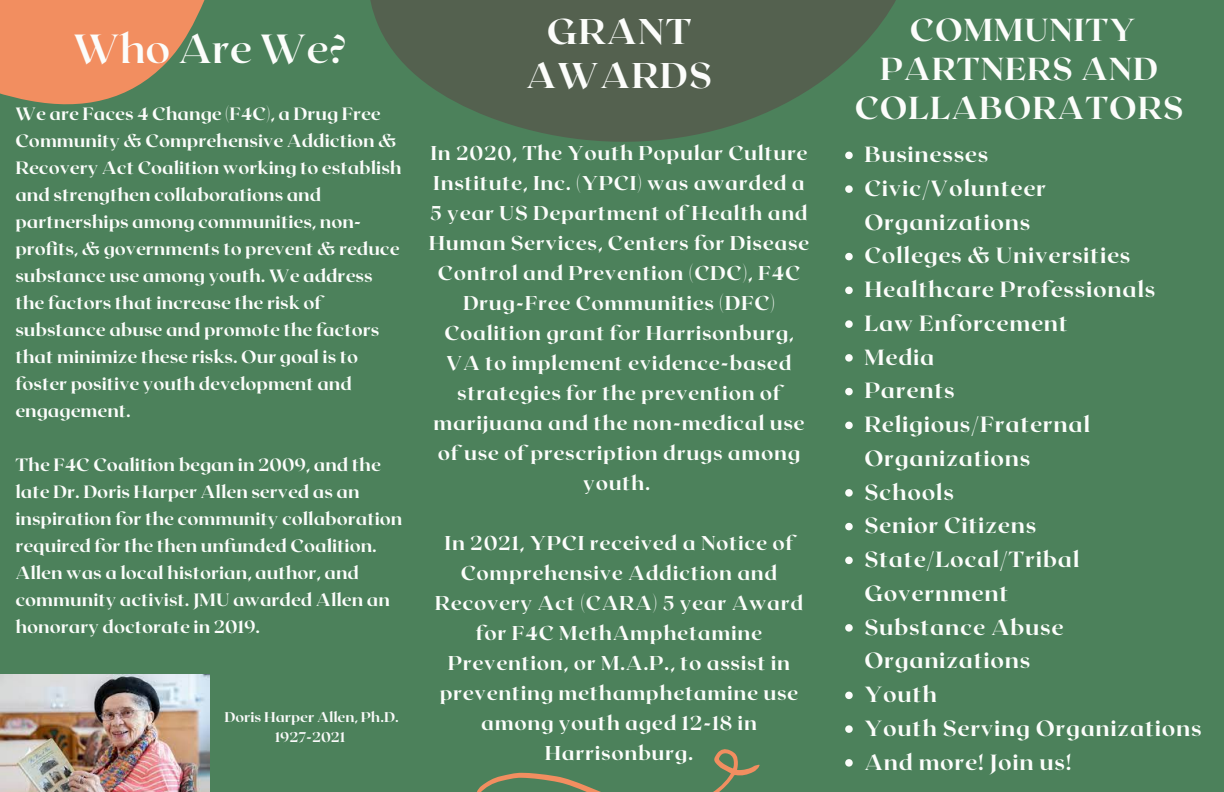
<style>
.page{position:relative;width:1224px;height:792px;background:#4c815b}
.page>*{position:absolute;margin:0;border:0;box-sizing:border-box;transform-origin:0 0}
.t1{font:700 40.6px "Roxborough CF";color:#fcfdfb}
.t2{font:800 35.7px "Roxborough CF";letter-spacing:.03em;color:#fcfdfb}
.t3{font:800 31.7px/39px "Roxborough CF";letter-spacing:.03em;color:#fcfdfb;text-align:center}
.t4{font:800 21.9px/33.8px "Roxborough CF";letter-spacing:.035em;color:#fcfdfb}
.t5{font:800 19.9px/30px "Roxborough CF";letter-spacing:.035em;color:#fcfdfb;text-align:center}
.t6{font:800 17.8px/27px "Roxborough CF";color:#fcfdfb}
.t7{font:800 14.1px "Roxborough CF";color:#fafafa}
</style>
<div class="page">
<svg style="left:0;top:0;width:205px;height:105px;fill:#f28e60"></svg>
<svg style="left:370px;top:0;width:526px;height:160px;fill:#54614f"></svg>
<img style="left:0;top:675px;width:210px;height:117px">
<svg style="left:477px;top:749px;width:283px;height:43px"></svg>
<svg style="left:845px;top:152px;width:8px;height:7px"></svg>
<svg style="left:845px;top:185px;width:8px;height:8px"></svg>
<svg style="left:845px;top:253px;width:8px;height:7px"></svg>
<svg style="left:845px;top:287px;width:8px;height:7px"></svg>
<svg style="left:845px;top:320px;width:8px;height:8px"></svg>
<svg style="left:845px;top:354px;width:8px;height:8px"></svg>
<svg style="left:845px;top:388px;width:8px;height:7px"></svg>
<svg style="left:845px;top:422px;width:8px;height:7px"></svg>
<svg style="left:845px;top:489px;width:8px;height:8px"></svg>
<svg style="left:845px;top:523px;width:8px;height:7px"></svg>
<svg style="left:845px;top:557px;width:8px;height:7px"></svg>
<svg style="left:845px;top:624px;width:8px;height:8px"></svg>
<svg style="left:845px;top:692px;width:8px;height:7px"></svg>
<svg style="left:845px;top:725px;width:8px;height:8px"></svg>
<svg style="left:845px;top:759px;width:8px;height:8px"></svg>
<p class="t1" style="left:73px;top:23px;width:275px">Who Are We?</p>
<p class="t6" style="left:15px;top:99px;width:388px">We are Faces 4 Change (F4C), a Drug Free Community &amp; Comprehensive Addiction &amp; Recovery Act Coalition working to establish and strengthen collaborations and partnerships among communities, non&shy;profits, &amp; governments to prevent &amp; reduce substance use among youth. We address the factors that increase the risk of substance abuse and promote the factors that minimize these risks. Our goal is to foster positive youth development and engagement.</p>
<p class="t6" style="left:15px;top:450px;width:389px">The F4C Coalition began in 2009, and the late Dr. Doris Harper Allen served as an inspiration for the community collaboration required for the then unfunded Coalition.<br>Allen was a local historian, author, and community activist. JMU awarded Allen an honorary doctorate in 2019.</p>
<p class="t7" style="left:224px;top:708px;width:176px">Doris Harper Allen, Ph.D.</p>
<p class="t7" style="left:275px;top:728px;width:71px">1927-2021</p>
<p class="t2" style="left:547px;top:8px;width:146px">GRANT</p>
<p class="t2" style="left:526px;top:53px;width:187px">AWARDS</p>
<p class="t5" style="left:429px;top:137px;width:382px">In 2020, The Youth Popular Culture<br>Institute, Inc. (YPCI) was awarded a<br>5 year US Department of Health and<br>Human Services, Centers for Disease<br>Control and Prevention (CDC), F4C<br>Drug-Free Communities (DFC)<br>Coalition grant for Harrisonburg,<br>VA to implement evidence-based strategies for the prevention of marijuana and the non-medical use of use of prescription drugs among youth.</p>
<p class="t5" style="left:435px;top:527px;width:370px">In 2021, YPCI received a Notice of<br>Comprehensive Addiction and<br>Recovery Act (CARA) 5 year Award for F4C MethAmphetamine<br>Prevention, or M.A.P., to assist in preventing methamphetamine use among youth aged 12-18 in<br>Harrisonburg.</p>
<p class="t3" style="left:855px;top:8px;width:330px">COMMUNITY<br>PARTNERS AND<br>COLLABORATORS</p>
<p class="t4" style="left:864px;top:136px;width:125px">Businesses</p>
<p class="t4" style="left:864px;top:170px;width:183px">Civic/Volunteer<br>Organizations</p>
<p class="t4" style="left:864px;top:238px;width:267px">Colleges &amp; Universities</p>
<p class="t4" style="left:864px;top:271px;width:292px">Healthcare Professionals</p>
<p class="t4" style="left:864px;top:305px;width:205px">Law Enforcement</p>
<p class="t4" style="left:864px;top:339px;width:71px">Media</p>
<p class="t4" style="left:864px;top:373px;width:92px">Parents</p>
<p class="t4" style="left:864px;top:406px;width:227px">Religious/Fraternal<br>Organizations</p>
<p class="t4" style="left:864px;top:474px;width:91px">Schools</p>
<p class="t4" style="left:864px;top:508px;width:173px">Senior Citizens</p>
<p class="t4" style="left:864px;top:541px;width:216px">State/Local/Tribal<br>Government</p>
<p class="t4" style="left:864px;top:609px;width:201px">Substance Abuse<br>Organizations</p>
<p class="t4" style="left:864px;top:676px;width:74px">Youth</p>
<p class="t4" style="left:864px;top:710px;width:339px">Youth Serving Organizations</p>
<p class="t4" style="left:864px;top:744px;width:208px">And more! Join us!</p>
</div>
